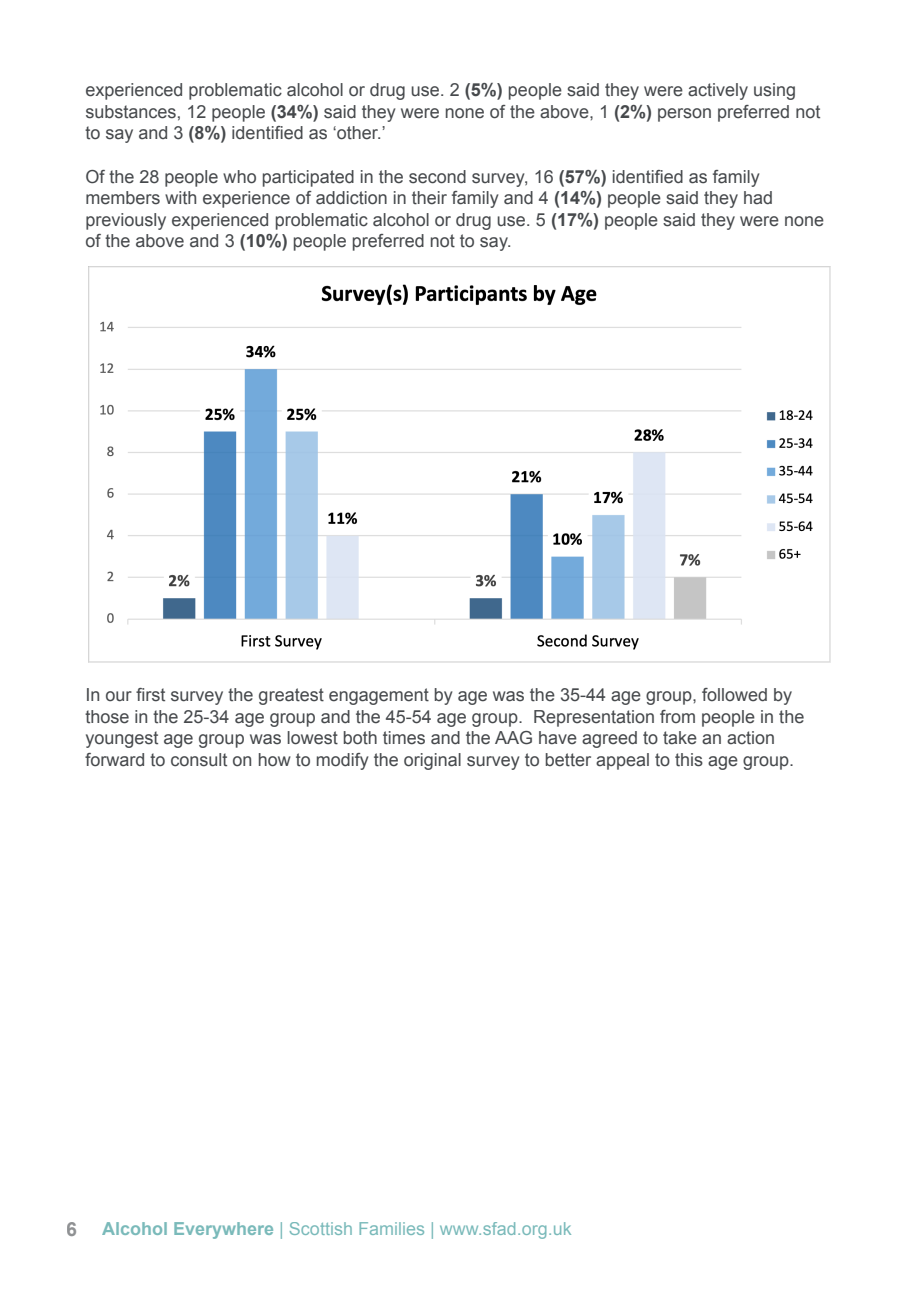
<style>
.page{position:relative;width:919px;height:1289px;background:#fff}
.page>*{position:absolute;margin:0;border:0;box-sizing:border-box;transform-origin:0 0}
.t1{font:700 19.5px "Arial";color:#45494c}
.t2{font:18px/21.6px "Arial";color:#46494c}
.t3{font:18px "Arial";color:#228c8c}
.s1{font-weight:700}
</style>
<div class="page">
<img style="left:88px;top:266px;width:743px;height:397px">
<p class="t2" style="left:85px;top:79px;width:736px">experienced problematic alcohol or drug use. 2 <span class="s1">(5%)</span> people said they were actively using substances, 12 people <span class="s1">(34%)</span> said they were none of the above, 1 <span class="s1">(2%)</span> person preferred not to say and 3 <span class="s1">(8%)</span> identified as ‘other.’</p>
<p class="t2" style="left:85px;top:165px;width:676px">Of the 28 people who participated in the second survey, 16 <span class="s1">(57%)</span> identified as family</p>
<p class="t2" style="left:85px;top:187px;width:689px">members with experience of addiction in their family and 4 <span class="s1">(14%)</span> people said they had</p>
<p class="t2" style="left:85px;top:209px;width:740px">previously experienced problematic alcohol or drug use. 5 <span class="s1">(17%)</span> people said they were none of the above and 3 <span class="s1">(10%)</span> people preferred not to say.</p>
<p class="t2" style="left:85px;top:684px;width:720px">In our first survey the greatest engagement by age was the 35-44 age group, followed by those in the 25-34 age group and the 45-54 age group. Representation from people in the youngest age group was lowest both times and the AAG have agreed to take an action</p>
<p class="t2" style="left:85px;top:749px;width:710px">forward to consult on how to modify the original survey to better appeal to this age group.</p>
<p class="t1" style="left:67px;top:1216px;width:12px">6</p>
<p class="t3" style="left:102px;top:1217px;width:471px"><span class="s1">Alcohol Everywhere</span> | Scottish Families | www.sfad.org.uk</p>
</div>
